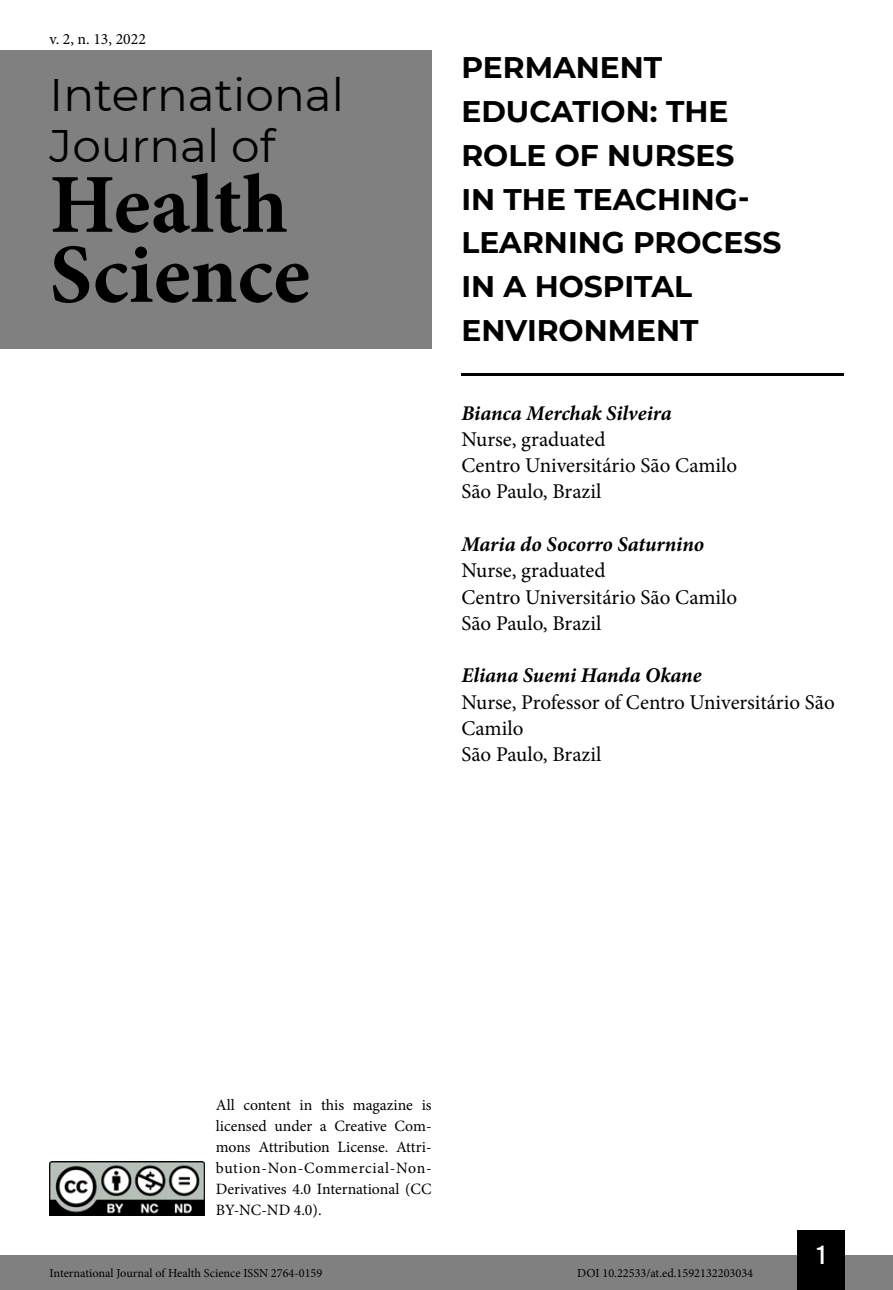
<style>
.page{position:relative;width:893px;height:1290px;background:#fff}
.page>*{position:absolute;margin:0;border:0;box-sizing:border-box;transform-origin:0 0}
.t1{font:700 84px/70px "Minion Pro";color:#000}
.t2{font:45.5px/50.8px "Montserrat";color:#000}
.Título_Artigo{font:700 29.75px/43.8px "Montserrat";color:#000}
.t3{font:26.25px "Bebas Kai";color:#fff}
.Infos_autor{font:21px/26.2px "Minion Pro";color:#000}
.Autor{font:italic 700 21px "Minion Pro";letter-spacing:-.005em;color:#000}
.t4{font:15.75px/21px "Minion Pro";color:#000;text-align:justify}
.t5{font:12.25px "Minion Pro";color:#000}
</style>
<div class="page">
<div style="left:0;top:1255px;width:893px;height:35px;background:#808080"></div>
<div style="left:797px;top:1230px;width:48px;height:60px;background:#000"></div>
<img style="left:50px;top:1161px;width:154px;height:54px">
<div style="left:0;top:50px;width:432px;height:298px;background:#808080"></div>
<hr style="left:461px;top:373px;width:382px;height:3px;background:#000">
<p class="t4" style="left:50px;top:28px;width:98px">v. 2, n. 13, 2022</p>
<h2 class="t2" style="left:50px;top:68px;width:296px">International<br>Journal of</h2>
<h1 class="t1" style="left:50px;top:169px;width:262px">Health<br>Science</h1>
<p class="Título_Artigo" style="left:461px;top:44px;width:321px">PERMANENT<br>EDUCATION: THE<br>ROLE OF NURSES<br>IN THE TEACHING-<br>LEARNING PROCESS<br>IN A HOSPITAL<br>ENVIRONMENT</p>
<p class="Autor" style="left:461px;top:398px;width:212px">Bianca Merchak Silveira</p>
<p class="Infos_autor" style="left:461px;top:426px;width:146px">Nurse, graduated</p>
<p class="Infos_autor" style="left:461px;top:452px;width:277px">Centro Universitário São Camilo</p>
<p class="Infos_autor" style="left:461px;top:479px;width:142px">São Paulo, Brazil</p>
<p class="Autor" style="left:461px;top:529px;width:244px">Maria do Socorro Saturnino</p>
<p class="Infos_autor" style="left:461px;top:557px;width:146px">Nurse, graduated</p>
<p class="Infos_autor" style="left:461px;top:584px;width:277px">Centro Universitário São Camilo</p>
<p class="Infos_autor" style="left:461px;top:610px;width:142px">São Paulo, Brazil</p>
<p class="Autor" style="left:461px;top:660px;width:242px">Eliana Suemi Handa Okane</p>
<p class="Infos_autor" style="left:461px;top:689px;width:375px">Nurse, Professor of Centro Universitário São<br>Camilo</p>
<p class="Infos_autor" style="left:461px;top:741px;width:142px">São Paulo, Brazil</p>
<p class="t4" style="left:216px;top:1095px;width:217px">All content in this magazine is licensed under a Creative Com&shy;mons Attribution License. Attri&shy;bution-Non-Commercial-Non-Derivatives 4.0 International (CC BY-NC-ND 4.0).</p>
<p class="t3" style="left:817px;top:1241px;width:10px">1</p>
<p class="t5" style="left:50px;top:1265px;width:274px">International Journal of Health Science ISSN 2764-0159</p>
<p class="t5" style="left:577px;top:1265px;width:177px">DOI 10.22533/at.ed.1592132203034</p>
</div>
